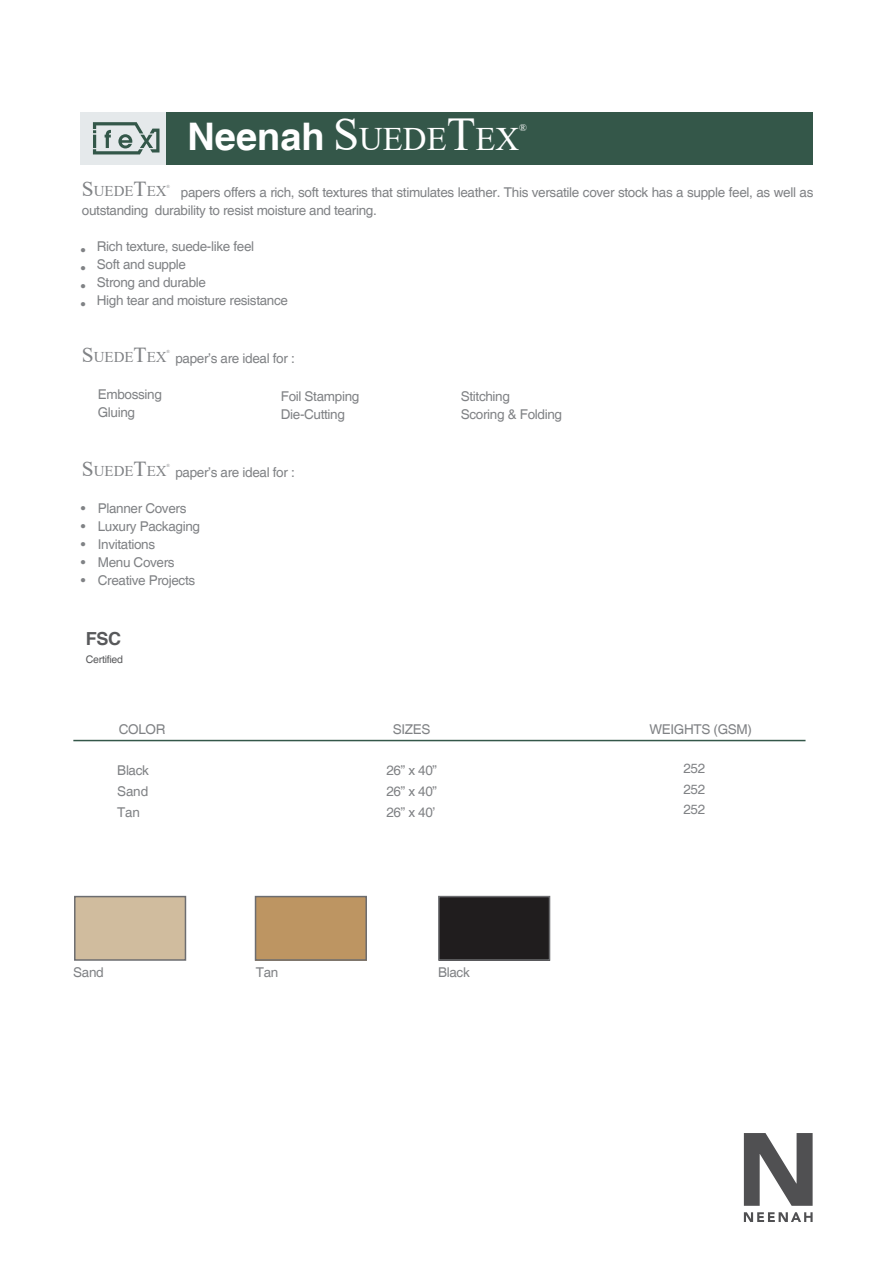
<style>
.page{position:relative;width:893px;height:1263px;background:#fff}
.page>*{position:absolute;margin:0;border:0;box-sizing:border-box;transform-origin:0 0}
.t1{font:700 37.95px "Helvetica";color:#fff}
.t2{font:32.85px "Times New Roman";color:#fff}
.t3{font:700 18px "Helvetica";color:#58595b}
.t4{font:15px "Times New Roman";color:#808285}
.t5{font:13.5px/18px "Helvetica";letter-spacing:-.025em;color:#808285}
.t6{font:13.35px/20.7px "Helvetica";letter-spacing:-.025em;color:#808285;text-align:justify}
.t7{font:10.5px "Helvetica";letter-spacing:-.025em;color:#58595b}
.t8{font:10.35px "Times New Roman";color:#fff}
.t9{font:4.65px "Times New Roman";color:#808285}
.s1{font-size:46.95px}
.s2{font-size:21.3px}
</style>
<div class="page">
<div style="left:256px;top:897px;width:111px;height:64px;background:#bd9562"></div>
<div style="left:75px;top:896px;width:110px;height:64px;background:#d0bc9e"></div>
<div style="left:74px;top:896px;width:112px;height:65px;border:2px solid #6c6d70"></div>
<div style="left:255px;top:896px;width:112px;height:65px;border:2px solid #6c6d70"></div>
<hr style="left:73px;top:740px;width:732px;height:1px;background:#345749">
<div style="left:166px;top:112px;width:647px;height:53px;background:#345749"></div>
<div style="left:81px;top:112px;width:85px;height:53px;background:#e5e9eb"></div>
<svg style="left:93px;top:122px;width:66px;height:32px"></svg>
<svg style="left:744px;top:1133px;width:69px;height:73px"></svg>
<svg style="left:744px;top:1212px;width:69px;height:10px"></svg>
<div style="left:440px;top:897px;width:110px;height:64px;background:#201d1e"></div>
<div style="left:438px;top:896px;width:112px;height:65px;border:2px solid #6c6d70"></div>
<h1 class="t1" style="left:187px;top:113px;width:139px">Neenah</h1>
<h2 class="t2" style="left:333px;top:116px;width:188px"><span class="s1">S</span>UEDE<span class="s1">T</span>EX</h2>
<p class="t8" style="left:519px;top:120px;width:9px">®</p>
<p class="t4" style="left:82px;top:181px;width:86px"><span class="s2">S</span>UEDE<span class="s2">T</span>EX</p>
<p class="t9" style="left:167px;top:183px;width:5px">®</p>
<p class="t5" style="left:82px;top:184px;width:733px;text-indent:99px">papers offers a rich, soft textures that stimulates leather. This versatile cover stock has a supple feel, as well as outstanding durability to resist moisture and tearing.</p>
<p class="t5" style="left:97px;top:238px;width:193px">Rich texture, suede-like feel<br>Soft and supple<br>Strong and durable<br>High tear and moisture resistance</p>
<p class="t5" style="left:81px;top:242px;width:6px;text-align:justify">• • • •</p>
<p class="t4" style="left:82px;top:346px;width:86px"><span class="s2">S</span>UEDE<span class="s2">T</span>EX</p>
<p class="t9" style="left:167px;top:348px;width:5px">®</p>
<p class="t5" style="left:175px;top:350px;width:121px">paper’s are ideal for :</p>
<p class="t5" style="left:98px;top:386px;width:66px">Embossing<br>Gluing</p>
<p class="t5" style="left:281px;top:388px;width:80px">Foil Stamping<br>Die-Cutting</p>
<p class="t5" style="left:461px;top:388px;width:103px">Stitching<br>Scoring &amp; Folding</p>
<p class="t4" style="left:82px;top:460px;width:86px"><span class="s2">S</span>UEDE<span class="s2">T</span>EX</p>
<p class="t9" style="left:167px;top:462px;width:5px">®</p>
<p class="t5" style="left:175px;top:463px;width:121px">paper’s are ideal for :</p>
<p class="t5" style="left:98px;top:499px;width:104px">Planner Covers<br>Luxury Packaging<br>Invitations<br>Menu Covers<br>Creative Projects</p>
<p class="t5" style="left:81px;top:499px;width:6px;text-align:justify">• • • • •</p>
<h3 class="t3" style="left:86px;top:628px;width:37px">FSC</h3>
<p class="t7" style="left:86px;top:654px;width:39px">Certified</p>
<p class="t5" style="left:119px;top:720px;width:48px">COLOR</p>
<p class="t5" style="left:393px;top:720px;width:39px">SIZES</p>
<p class="t5" style="left:649px;top:720px;width:104px">WEIGHTS (GSM)</p>
<p class="t5" style="left:117px;top:760px;width:33px;line-height:21px;text-align:justify">Black Sand Tan</p>
<p class="t5" style="left:386px;top:760px;width:52px;line-height:21px;text-align:justify">26” x 40” 26” x 40” 26” x 40’</p>
<p class="t6" style="left:683px;top:758px;width:23px">252<br>252<br>252</p>
<p class="t5" style="left:73px;top:964px;width:32px">Sand</p>
<p class="t5" style="left:256px;top:964px;width:24px">Tan</p>
<p class="t5" style="left:438px;top:964px;width:33px">Black</p>
</div>
